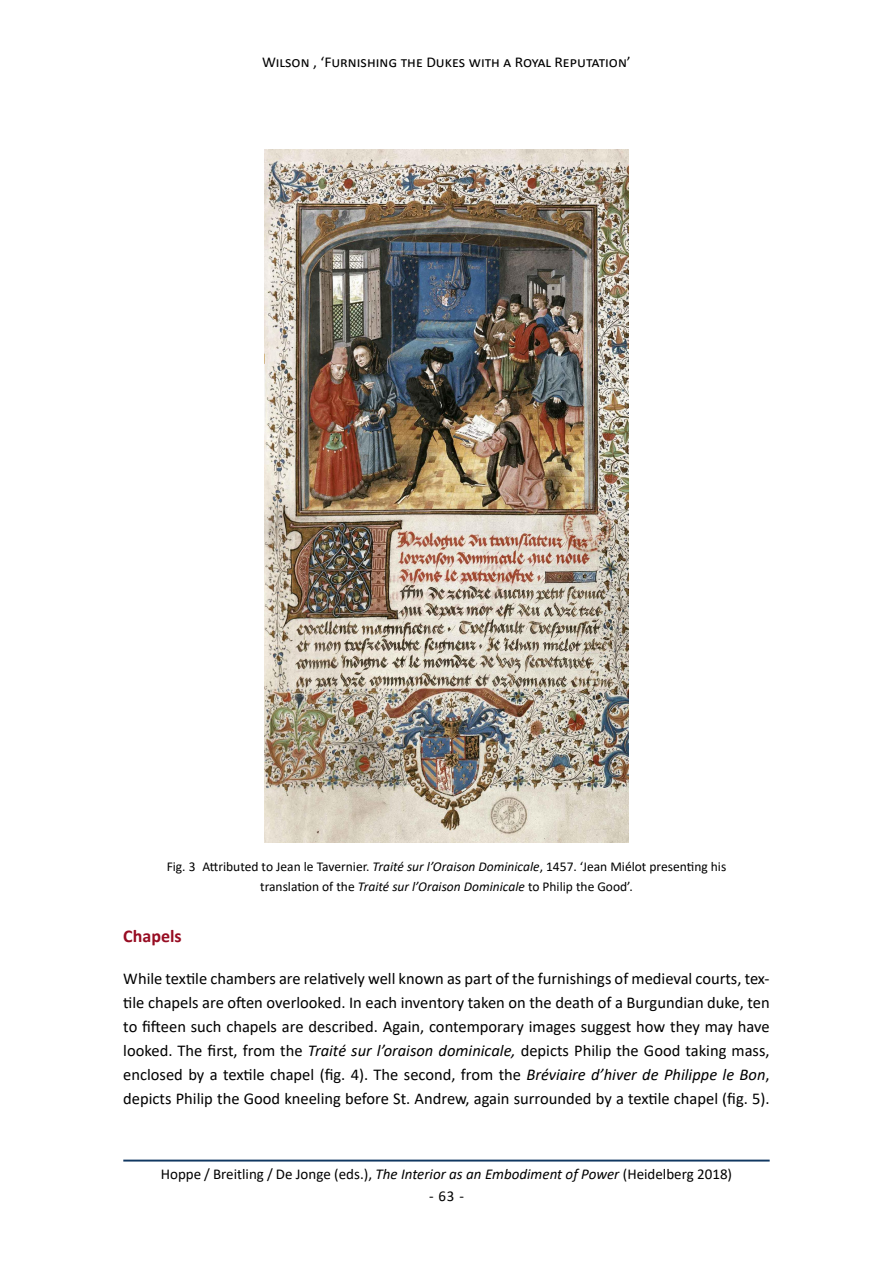
<style>
.page{position:relative;width:893px;height:1263px;background:#fff}
.page>*{position:absolute;margin:0;border:0;box-sizing:border-box;transform-origin:0 0}
.t1{font:700 18px "Calibri";color:#970c22}
.t2{font:16.5px/24px "Calibri";color:#000;text-align:justify}
.t3{font:15px "Calibri";color:#000}
.t4{font:15px "Calibri";color:#000;scale:1.04 1}
.t5{font:13.5px/19.8px "Calibri";color:#000;text-align:center}
.s1{font-style:italic}
</style>
<div class="page">
<hr style="left:123px;top:1159px;width:647px;height:2px;background:#103761">
<img style="left:265px;top:150px;width:363px;height:693px">
<p class="t4" style="left:262px;top:51px;width:356px">Wilson , ‘Furnishing the Dukes with a Royal Reputation’</p>
<p class="t5" style="left:167px;top:856px;width:561px">Fig. 3 Attributed to Jean le Tavernier. <span class="s1">Traité sur l’Oraison Dominicale</span>, 1457. ‘Jean Miélot presenting his translation of the <span class="s1">Traité sur l’Oraison Dominicale</span> to Philip the Good’.</p>
<p class="t1" style="left:123px;top:924px;width:60px">Chapels</p>
<p class="t2" style="left:123px;top:966px;width:648px">While textile chambers are relatively well known as part of the furnishings of medieval courts, tex&shy;tile chapels are often overlooked. In each inventory taken on the death of a Burgundian duke, ten to fifteen such chapels are described. Again, contemporary images suggest how they may have looked. The first, from the <span class="s1">Traité sur l’oraison dominicale,</span> depicts Philip the Good taking mass, enclosed by a textile chapel (fig. 4). The second, from the <span class="s1">Bréviaire d’hiver de Philippe le Bon</span>, depicts Philip the Good kneeling before St. Andrew, again surrounded by a textile chapel (fig. 5).</p>
<p class="t3" style="left:161px;top:1163px;width:573px">Hoppe / Breitling / De Jonge (eds.), <span class="s1">The Interior as an Embodiment of Power</span> (Heidelberg 2018)</p>
<p class="t3" style="left:429px;top:1186px;width:36px">- 63 -</p>
</div>
